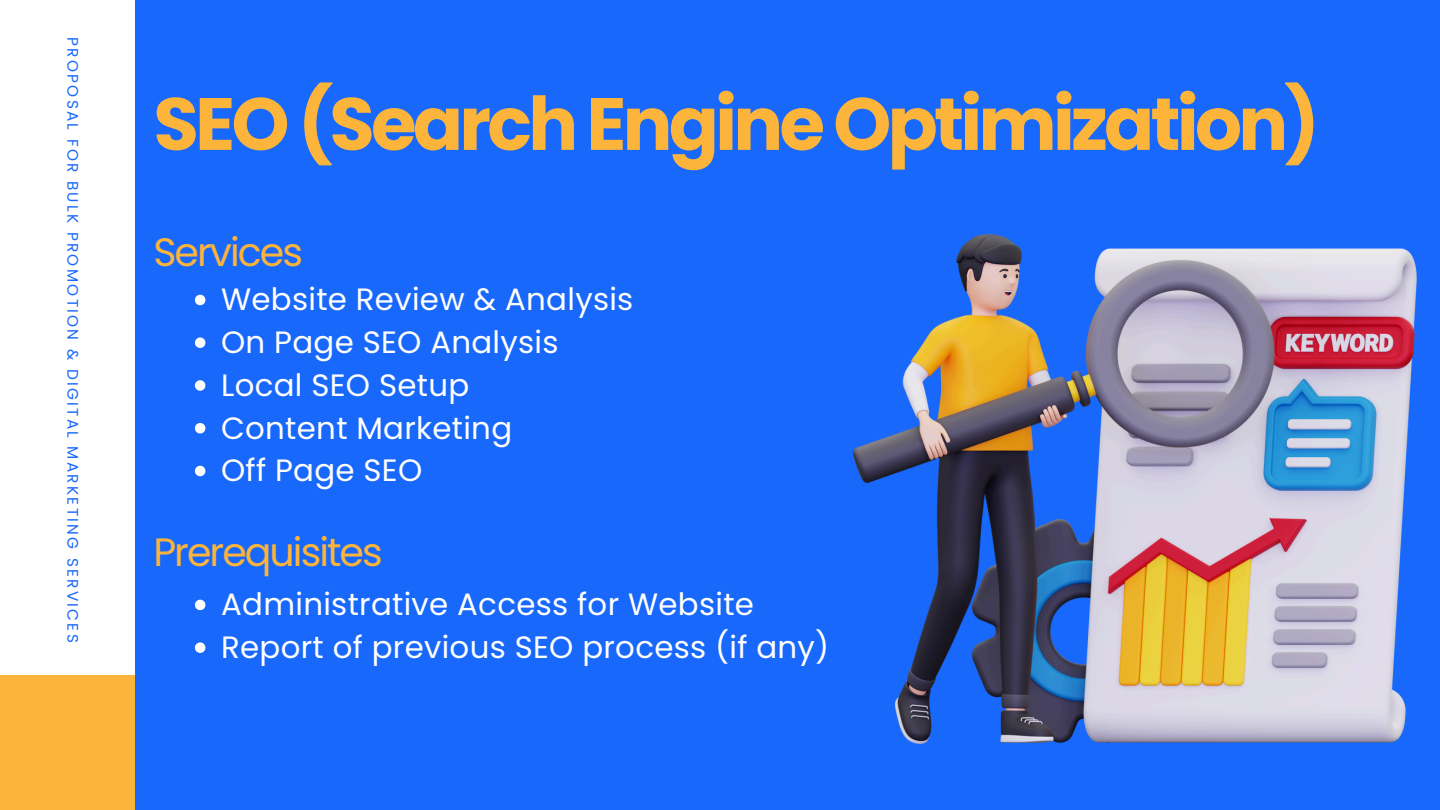
<style>
.page{position:relative;width:1440px;height:810px;background:#1868fb}
.page>*{position:absolute;margin:0;border:0;box-sizing:border-box;transform-origin:0 0}
.t1{font:700 73.9px "Poppins";letter-spacing:-.05em;color:#fcb43b}
.t2{font:39.5px "Poppins";letter-spacing:-.05em;color:#fcb43b}
.t3{font:30.8px "Poppins";letter-spacing:.01em;color:#fff}
.t4{font:15.3px "Poppins";letter-spacing:.15em;color:#1868fb}
</style>
<div class="page">
<div style="left:0;top:0;width:135px;height:810px;background:#fff"></div>
<div style="left:0;top:675px;width:135px;height:135px;background:#fcb43b"></div>
<img style="left:854px;top:235px;width:562px;height:509px">
<svg style="left:195px;top:295px;width:10px;height:10px"></svg>
<svg style="left:195px;top:337px;width:10px;height:11px"></svg>
<svg style="left:195px;top:380px;width:10px;height:11px"></svg>
<svg style="left:195px;top:423px;width:10px;height:10px"></svg>
<svg style="left:195px;top:466px;width:10px;height:10px"></svg>
<svg style="left:195px;top:600px;width:10px;height:10px"></svg>
<svg style="left:195px;top:642px;width:10px;height:11px"></svg>
<p class="t4" style="left:83px;top:37px;width:607px;rotate:90deg">PROPOSAL FOR BULK PROMOTION &amp; DIGITAL MARKETING SERVICES</p>
<p class="t1" style="left:153px;top:72px;width:1168px">SEO (Search Engine Optimization)</p>
<p class="t2" style="left:153px;top:224px;width:151px">Services</p>
<p class="t3" style="left:221px;top:278px;width:414px">Website Review &amp; Analysis</p>
<h1 class="t3" style="left:221px;top:321px;width:339px">On Page SEO Analysis</h1>
<h2 class="t3" style="left:221px;top:364px;width:250px">Local SEO Setup</h2>
<p class="t3" style="left:221px;top:406px;width:293px">Content Marketing</p>
<p class="t3" style="left:221px;top:449px;width:203px">Off Page SEO</p>
<h2 class="t2" style="left:153px;top:524px;width:231px">Prerequisites</h2>
<p class="t3" style="left:221px;top:583px;width:534px">Administrative Access for Website</p>
<p class="t3" style="left:221px;top:626px;width:610px">Report of previous SEO process (if any)</p>
</div>
